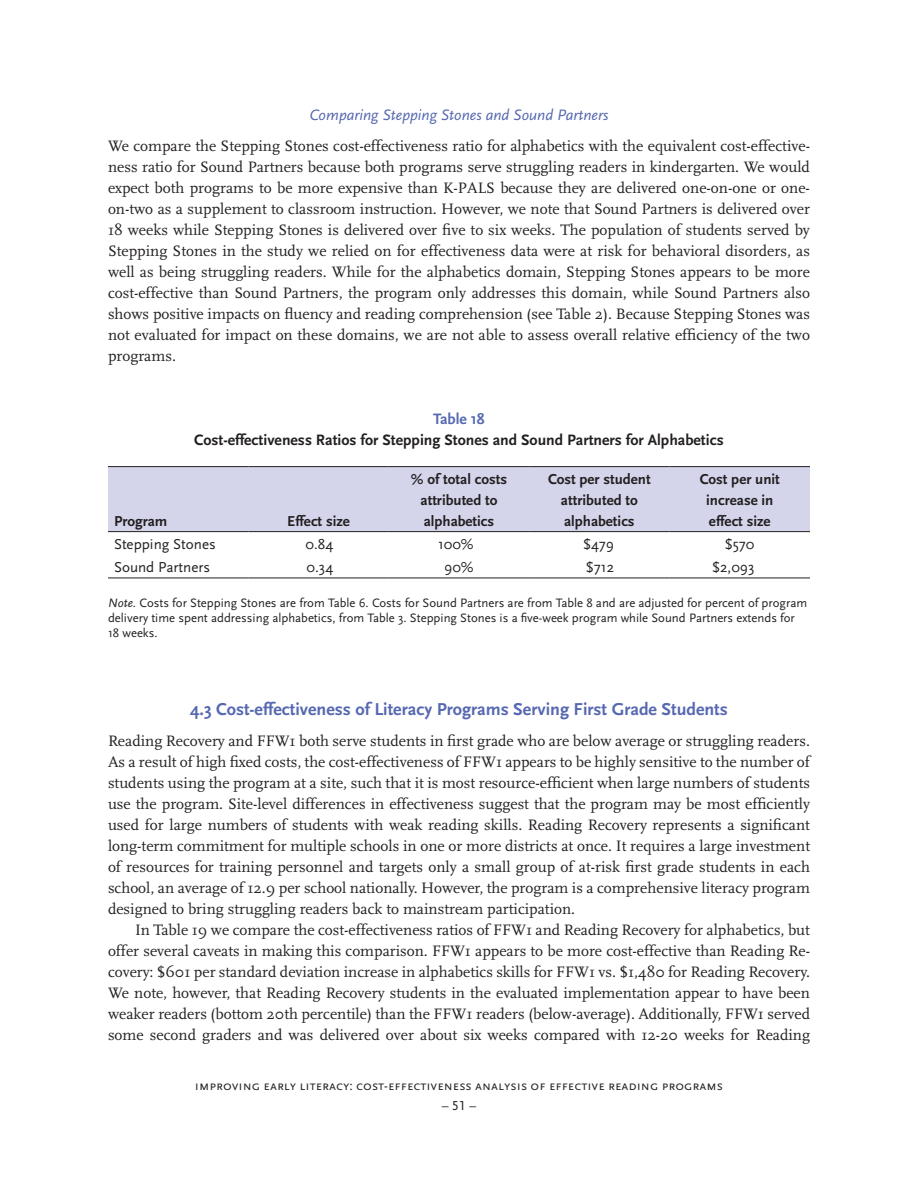
<style>
.page{position:relative;width:918px;height:1188px;background:#fff}
.page>*{position:absolute;margin:0;border:0;box-sizing:border-box;transform-origin:0 0}
.t1{font:700 18px "Scala Sans";color:#5668b1}
.t2{font:15.75px/21px "Scala";color:#231f20;text-align:justify}
.t3{font:700 15.75px "Scala Sans";color:#231f20}
.t4{font:italic 15.75px "Scala Sans";color:#5668b1}
.t5{font:700 15.75px "Scala Sans";color:#5668b1}
.t6{font:700 15px/21px "Scala Sans";color:#231f20;text-align:center}
.t7{font:15px "Scala Sans";color:#231f20}
.t8{font:13.5px "Scala Sans Caps";color:#231f20}
.t9{font:12.75px/15px "Scala Sans";color:#231f20}
.s1{font-style:italic}
</style>
<div class="page">
<div style="left:108px;top:467px;width:702px;height:64px;background:#d4d5eb"></div>
<hr style="left:108px;top:466px;width:140px;height:1px;background:#231f20">
<hr style="left:248px;top:466px;width:141px;height:1px;background:#231f20">
<hr style="left:389px;top:466px;width:140px;height:1px;background:#231f20">
<hr style="left:529px;top:466px;width:141px;height:1px;background:#231f20">
<hr style="left:670px;top:466px;width:140px;height:1px;background:#231f20">
<hr style="left:108px;top:531px;width:140px;height:1px;background:#231f20">
<hr style="left:248px;top:531px;width:141px;height:1px;background:#231f20">
<hr style="left:389px;top:531px;width:140px;height:1px;background:#231f20">
<hr style="left:529px;top:531px;width:141px;height:1px;background:#231f20">
<hr style="left:670px;top:531px;width:140px;height:1px;background:#231f20">
<hr style="left:108px;top:578px;width:140px;height:1px;background:#231f20">
<hr style="left:248px;top:578px;width:141px;height:1px;background:#231f20">
<hr style="left:389px;top:578px;width:140px;height:1px;background:#231f20">
<hr style="left:529px;top:578px;width:141px;height:1px;background:#231f20">
<hr style="left:670px;top:578px;width:140px;height:1px;background:#231f20">
<p class="t4" style="left:310px;top:106px;width:300px">Comparing Stepping Stones and Sound Partners</p>
<p class="t2" style="left:108px;top:136px;width:704px">We compare the Stepping Stones cost-effectiveness ratio for alphabetics with the equivalent cost-effective&shy;ness ratio for Sound Partners because both programs serve struggling readers in kindergarten. We would expect both programs to be more expensive than K-PALS because they are delivered one-on-one or one&shy;on-two as a supplement to classroom instruction. However, we note that Sound Partners is delivered over 18 weeks while Stepping Stones is delivered over five to six weeks. The population of students served by Stepping Stones in the study we relied on for effectiveness data were at risk for behavioral disorders, as well as being struggling readers. While for the alphabetics domain, Stepping Stones appears to be more cost-effective than Sound Partners, the program only addresses this domain, while Sound Partners also shows positive impacts on fluency and reading comprehension (see Table 2). Because Stepping Stones was not evaluated for impact on these domains, we are not able to assess overall relative efficiency of the two programs.</p>
<p class="t5" style="left:433px;top:411px;width:53px">Table 18</p>
<p class="t3" style="left:194px;top:432px;width:531px">Cost-effectiveness Ratios for Stepping Stones and Sound Partners for Alphabetics</p>
<p class="t6" style="left:114px;top:511px;width:55px">Program</p>
<p class="t6" style="left:287px;top:511px;width:64px">Effect size</p>
<p class="t6" style="left:411px;top:469px;width:98px">% of total costs attributed to alphabetics</p>
<p class="t6" style="left:548px;top:469px;width:104px">Cost per student attributed to alphabetics</p>
<p class="t6" style="left:700px;top:469px;width:82px">Cost per unit increase in effect size</p>
<p class="t7" style="left:114px;top:536px;width:103px">Stepping Stones</p>
<p class="t7" style="left:306px;top:536px;width:29px">0.84</p>
<p class="t7" style="left:438px;top:536px;width:37px">100%</p>
<p class="t7" style="left:583px;top:536px;width:33px">$479</p>
<p class="t7" style="left:725px;top:536px;width:31px">$570</p>
<p class="t7" style="left:114px;top:559px;width:98px">Sound Partners</p>
<p class="t7" style="left:307px;top:559px;width:28px">0.34</p>
<p class="t7" style="left:444px;top:559px;width:31px">90%</p>
<p class="t7" style="left:586px;top:559px;width:30px">$712</p>
<p class="t7" style="left:712px;top:559px;width:44px">$2,093</p>
<p class="t9" style="left:108px;top:595px;width:701px"><span class="s1">Note.</span> Costs for Stepping Stones are from Table 6. Costs for Sound Partners are from Table 8 and are adjusted for percent of program delivery time spent addressing alphabetics, from Table 3. Stepping Stones is a five-week program while Sound Partners extends for<br>18 weeks.</p>
<p class="t1" style="left:190px;top:699px;width:539px">4.3 Cost-effectiveness of Literacy Programs Serving First Grade Students</p>
<p class="t2" style="left:108px;top:731px;width:704px">Reading Recovery and FFW1 both serve students in first grade who are below average or struggling readers.<br>As a result of high fixed costs, the cost-effectiveness of FFW1 appears to be highly sensitive to the number of students using the program at a site, such that it is most resource-efficient when large numbers of students use the program. Site-level differences in effectiveness suggest that the program may be most efficiently used for large numbers of students with weak reading skills. Reading Recovery represents a significant long-term commitment for multiple schools in one or more districts at once. It requires a large investment of resources for training personnel and targets only a small group of at-risk first grade students in each school, an average of 12.9 per school nationally. However, the program is a comprehensive literacy program designed to bring struggling readers back to mainstream participation.</p>
<p class="t2" style="left:108px;top:920px;width:704px;text-indent:27px">In Table 19 we compare the cost-effectiveness ratios of FFW1 and Reading Recovery for alphabetics, but offer several caveats in making this comparison. FFW1 appears to be more cost-effective than Reading Re&shy;covery: $601 per standard deviation increase in alphabetics skills for FFW1 vs. $1,480 for Reading Recovery.<br>We note, however, that Reading Recovery students in the evaluated implementation appear to have been weaker readers (bottom 20th percentile) than the FFW1 readers (below-average). Additionally, FFW1 served some second graders and was delivered over about six weeks compared with 12-20 weeks for Reading</p>
<p class="t8" style="left:195px;top:1078px;width:530px">improving early literacy: cost-effectiveness analysis of effective reading programs</p>
<p class="t8" style="left:441px;top:1098px;width:37px">– 51 –</p>
</div>
